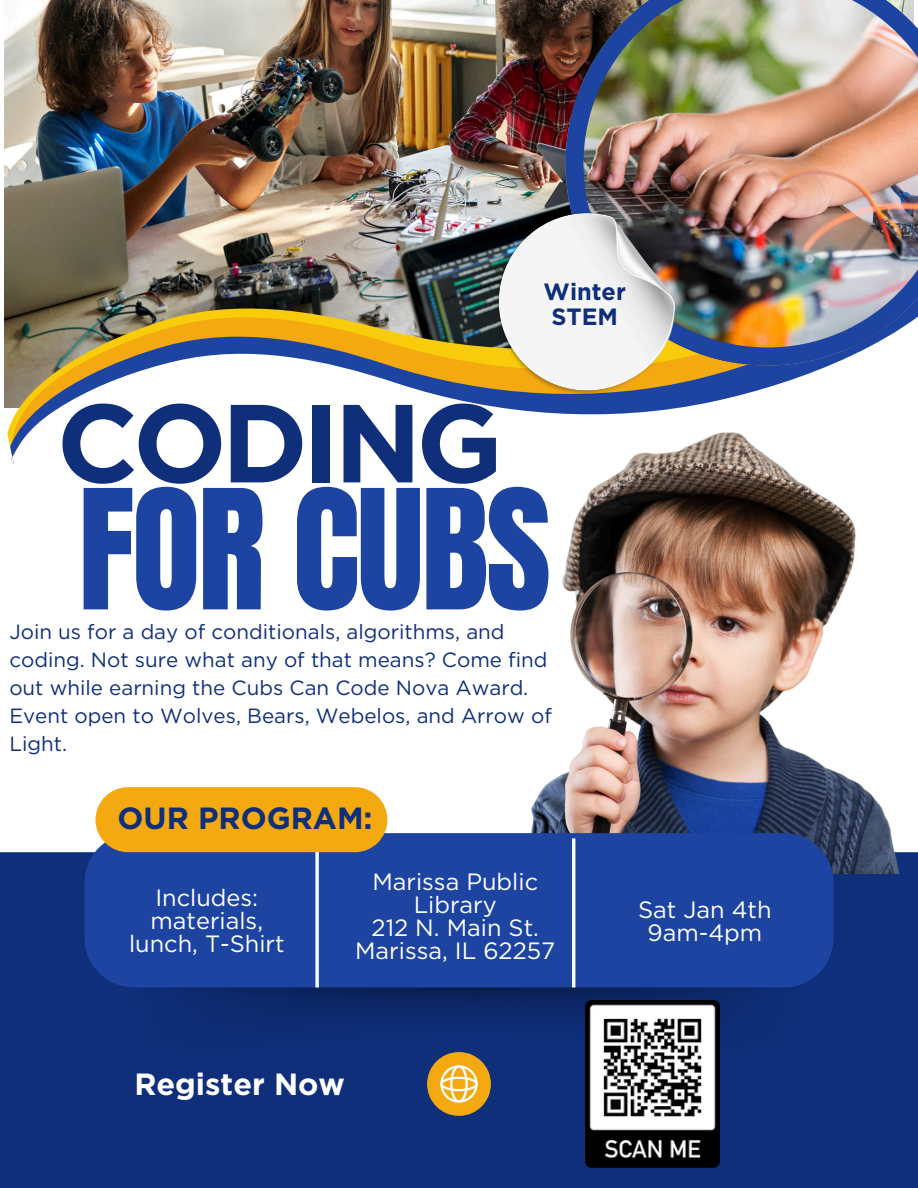
<style>
.page{position:relative;width:918px;height:1188px;background:#fff}
.page>*{position:absolute;margin:0;border:0;box-sizing:border-box;transform-origin:0 0}
.t1{font:141.45px "Anton";letter-spacing:-.02em;color:#1d44a0}
.t2{font:700 110.7px "Gotham";letter-spacing:-.05em;color:#0f2f7b}
.t3{font:700 30.6px "Gotham";color:#fff}
.t4{font:700 30.6px "Gotham";color:#0f2f7b}
.t5{font:23.55px/23px "Gotham";color:#fff;text-align:center}
.t6{font:700 23.55px/24.8px "Gotham";color:#0f2f7b;text-align:center}
.t7{font:20.55px/28.2px "Gotham";color:#0f2f7b}
</style>
<div class="page">
<img style="left:4px;top:0;width:562px;height:146px">
<img style="left:4px;top:156px;width:562px;height:17px">
<img style="left:4px;top:173px;width:562px;height:19px">
<img style="left:4px;top:192px;width:826px;height:272px">
<div style="left:0;top:852px;width:918px;height:336px;background:#0f2f7b"></div>
<img style="left:525px;top:432px;width:375px;height:441px">
<img style="left:127px;top:987px;width:678px;height:90px">
<div style="left:84px;top:833px;width:750px;height:154px;background:#1d44a0"></div>
<svg style="left:315px;top:852px;width:4px;height:135px"></svg>
<hr style="left:572px;top:838px;width:3px;height:149px;background:#fff">
<img style="left:566px;top:0;width:352px;height:365px">
<div style="left:96px;top:787px;width:291px;height:65px;background:#f3a90f"></div>
<img style="left:495px;top:211px;width:180px;height:186px">
<svg style="left:427px;top:1052px;width:64px;height:64px;background:#c29946"></svg>
<img style="left:586px;top:1001px;width:133px;height:166px">
<p class="t6" style="left:544px;top:279px;width:84px">Winter<br>STEM</p>
<p class="t2" style="left:57px;top:376px;width:448px">CODING</p>
<h3 class="t1" style="left:78px;top:448px;width:474px">FOR CUBS</h3>
<h6 class="t7" style="left:9px;top:617px;width:497px">Join us for a day of conditionals, algorithms, and</h6>
<h6 class="t7" style="left:9px;top:645px;width:540px">coding. Not sure what any of that means? Come find out while earning the Cubs Can Code Nova Award.</h6>
<h6 class="t7" style="left:9px;top:701px;width:544px">Event open to Wolves, Bears, Webelos, and Arrow of<br>Light.</h6>
<h6 class="t4" style="left:118px;top:799px;width:257px">OUR PROGRAM:</h6>
<p class="t5" style="left:355px;top:870px;width:202px">Marissa Public<br>Library<br>212 N. Main St.<br>Marissa, IL 62257</p>
<p class="t5" style="left:129px;top:886px;width:157px">Includes: materials, lunch, T-Shirt</p>
<p class="t5" style="left:638px;top:898px;width:135px">Sat Jan 4th<br>9am-4pm</p>
<h2 class="t3" style="left:134px;top:1066px;width:212px">Register Now</h2>
</div>
